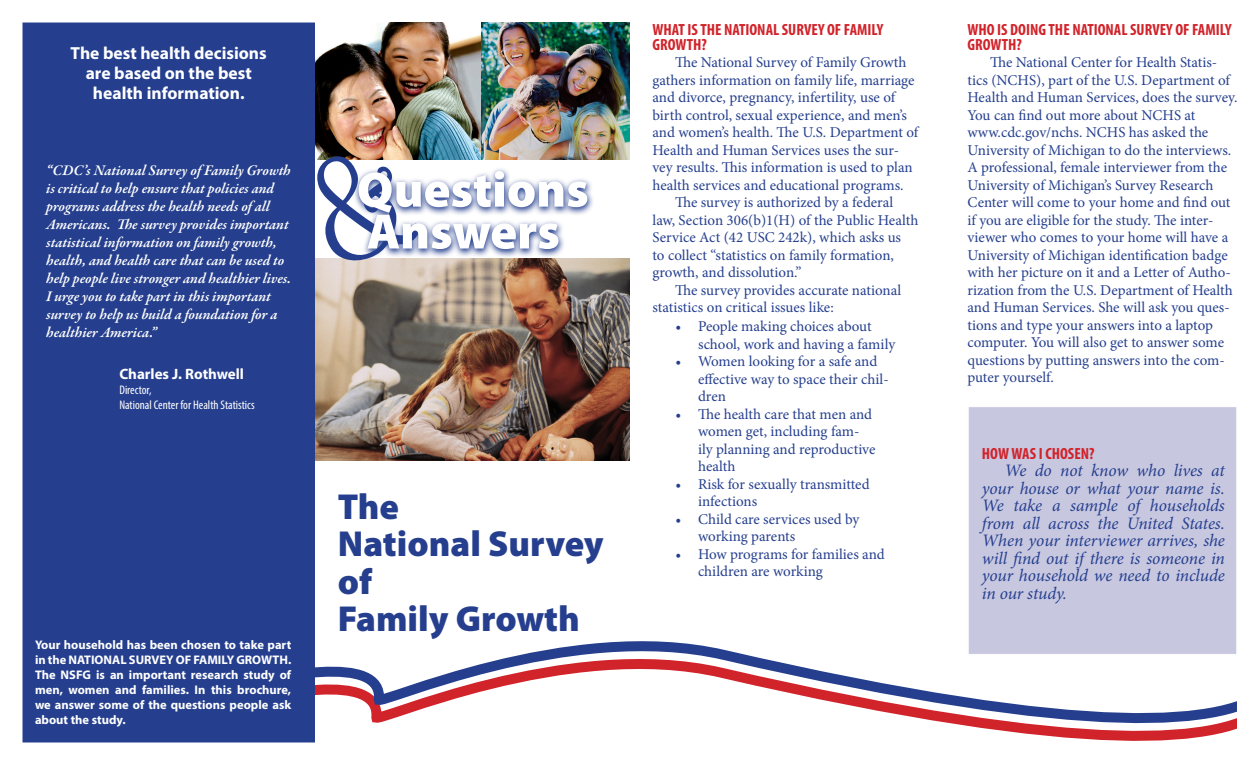
<style>
.page{position:relative;width:1260px;height:765px;background:#fff}
.page>*{position:absolute;margin:0;border:0;box-sizing:border-box;transform-origin:0 0}
.Paragraph_Style_9{font:900 36.25px "Myriad Pro";color:#253f8e}
.Body_Blue_copy{font:italic 17.5px/17.5px "Minion Pro";letter-spacing:-.005em;color:#253f8e;text-align:justify}
.SubHead_H2{font:700 17.5px "Myriad Pro";color:#fff}
.SubHead_H2-2{font:700 condensed 16.25px/15px "Myriad Pro";color:#d1232a}
.Body_Blue_copy-2{font:15px/17.5px "Minion Pro";color:#253f8e}
.t1{font:italic 600 15px/18px "Garamond Premr Pro";color:#fff}
.t2{font:700 15px "Myriad Pro";color:#fff}
.t3{font:700 12.5px/15px "Myriad Pro";color:#fff;text-align:justify}
.Paragraph_Style_5{font:condensed 12.5px "Myriad Pro";color:#fff}
</style>
<div class="page">
<svg style="left:315px;top:641px;width:922px;height:100px"></svg>
<img style="left:315px;top:259px;width:315px;height:202px">
<img style="left:315px;top:22px;width:166px;height:134px">
<img style="left:481px;top:22px;width:149px;height:137px">
<div style="left:968px;top:406px;width:270px;height:249px;background:#c7c7e0;border:1px solid #fcfcfc"></div>
<svg style="left:587px;top:180px;width:6px;height:32px"></svg>
<svg style="left:317px;top:156px;width:270px;height:105px"></svg>
<div style="left:23px;top:23px;width:291px;height:719px;background:#253f8e"></div>
<p class="SubHead_H2" style="left:71px;top:41px;width:198px">The best health decisions</p>
<p class="SubHead_H2" style="left:86px;top:61px;width:168px">are based on the best</p>
<p class="SubHead_H2" style="left:93px;top:81px;width:153px">health information.</p>
<p class="t1" style="left:46px;top:162px;width:247px">“CDC’s National Survey of Family Growth is critical to help ensure that policies and programs address the health needs of all Americans. The survey provides important statistical information on family growth, health, and health care that can be used to help people live stronger and healthier lives.<br>I urge you to take part in this important survey to help us build a foundation for a healthier America.”</p>
<p class="t2" style="left:119px;top:364px;width:126px">Charles J. Rothwell</p>
<p class="Paragraph_Style_5" style="left:119px;top:382px;width:34px">Director,</p>
<p class="Paragraph_Style_5" style="left:119px;top:397px;width:137px">National Center for Health Statistics</p>
<p class="t3" style="left:35px;top:637px;width:258px">Your household has been chosen to take part in the NATIONAL SURVEY OF FAMILY GROWTH.<br>The NSFG is an important research study of men, women and families. In this brochure, we answer some of the questions people ask about the study.</p>
<p class="Paragraph_Style_9" style="left:338px;top:482px;width:63px">The</p>
<p class="Paragraph_Style_9" style="left:338px;top:520px;width:267px">National Survey</p>
<p class="Paragraph_Style_9" style="left:338px;top:557px;width:36px">of</p>
<p class="Paragraph_Style_9" style="left:338px;top:595px;width:244px">Family Growth</p>
<p class="SubHead_H2-2" style="left:652px;top:21px;width:232px">WHAT IS THE NATIONAL SURVEY OF FAMILY<br>GROWTH?</p>
<p class="Body_Blue_copy-2" style="left:652px;top:54px;width:267px;text-indent:22px">The National Survey of Family Growth gathers information on family life, marriage and divorce, pregnancy, infertility, use of birth control, sexual experience, and men’s and women’s health. The U.S. Department of Health and Human Services uses the sur&shy;vey results. This information is used to plan health services and educational programs.</p>
<p class="Body_Blue_copy-2" style="left:652px;top:194px;width:267px;text-indent:22px">The survey is authorized by a federal law, Section 306(b)1(H) of the Public Health Service Act (42 USC 242k), which asks us<br>to collect “statistics on family formation, growth, and dissolution.”</p>
<p class="Body_Blue_copy-2" style="left:652px;top:281px;width:250px;text-indent:22px">The survey provides accurate national statistics on critical issues like:</p>
<p class="Body_Blue_copy-2" style="left:698px;top:318px;width:199px;text-indent:-22px">• People making choices about school, work and having a family</p>
<p class="Body_Blue_copy-2" style="left:698px;top:353px;width:192px;text-indent:-22px">• Women looking for a safe and effective way to space their chil&shy;dren</p>
<p class="Body_Blue_copy-2" style="left:698px;top:405px;width:179px;text-indent:-22px">• The health care that men and women get, including fam&shy;ily planning and reproductive health</p>
<p class="Body_Blue_copy-2" style="left:698px;top:475px;width:173px;text-indent:-22px">• Risk for sexually transmitted infections</p>
<p class="Body_Blue_copy-2" style="left:698px;top:510px;width:163px;text-indent:-22px">• Child care services used by working parents</p>
<p class="Body_Blue_copy-2" style="left:698px;top:545px;width:188px;text-indent:-22px">• How programs for families and children are working</p>
<p class="SubHead_H2-2" style="left:968px;top:21px;width:266px">WHO IS DOING THE NATIONAL SURVEY OF FAMILY<br>GROWTH?</p>
<p class="Body_Blue_copy-2" style="left:968px;top:54px;width:271px;text-indent:22px">The National Center for Health Statis&shy;tics (NCHS), part of the U.S. Department of Health and Human Services, does the survey.<br>You can find out more about NCHS at</p>
<p class="Body_Blue_copy-2" style="left:968px;top:124px;width:267px">www.cdc.gov/nchs. NCHS has asked the University of Michigan to do the interviews.<br>A professional, female interviewer from the University of Michigan’s Survey Research Center will come to your home and find out if you are eligible for the study. The inter&shy;viewer who comes to your home will have a University of Michigan identification badge with her picture on it and a Letter of Autho&shy;rization from the U.S. Department of Health and Human Services. She will ask you ques&shy;tions and type your answers into a laptop computer. You will also get to answer some questions by putting answers into the com&shy;puter yourself.</p>
<p class="SubHead_H2-2" style="left:982px;top:445px;width:114px">HOW WAS I CHOSEN?</p>
<p class="Body_Blue_copy" style="left:982px;top:462px;width:245px;text-indent:23px">We do not know who lives at your house or what your name is.<br>We take a sample of households from all across the United States.<br>When your interviewer arrives, she will find out if there is someone in your household we need to include in our study.</p>
</div>
